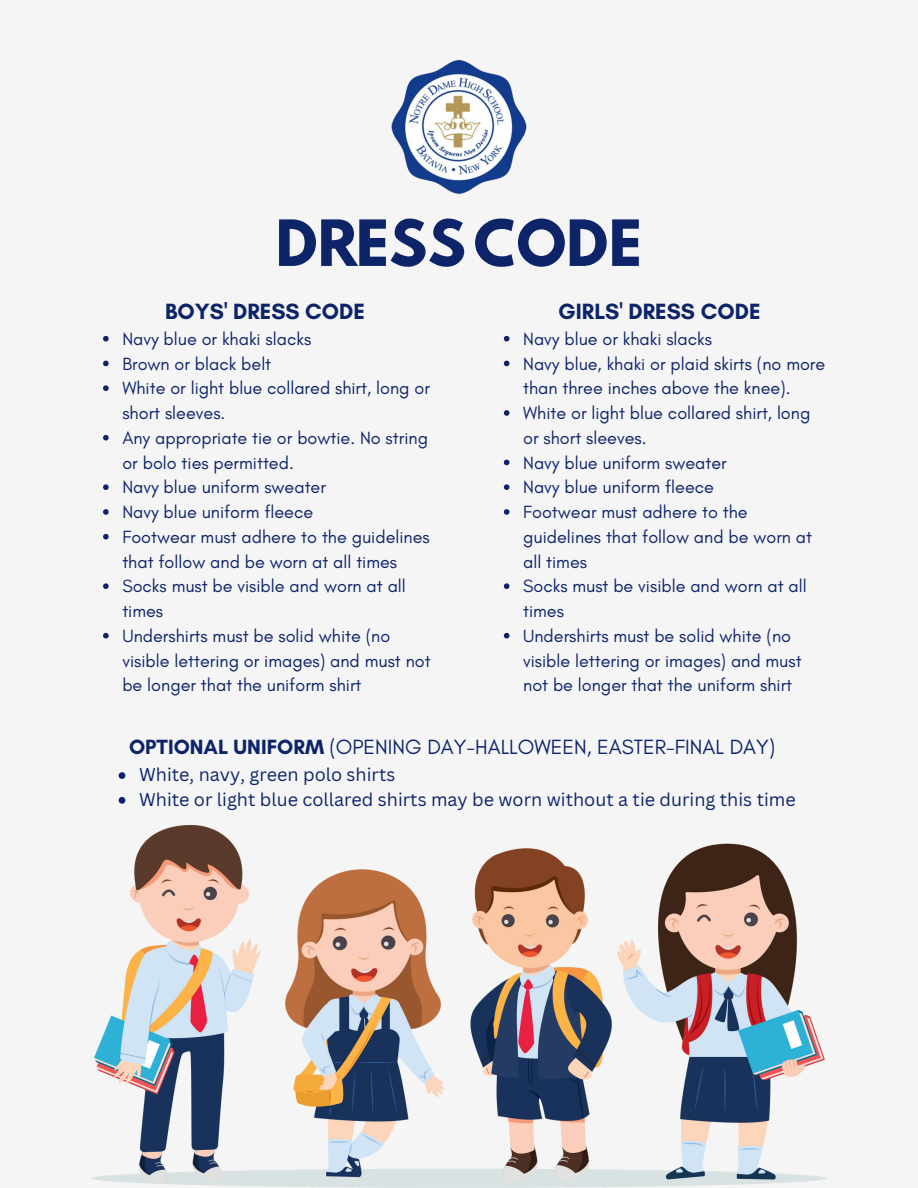
<style>
.page{position:relative;width:918px;height:1188px;background:#f5f5f6}
.page>*{position:absolute;margin:0;border:0;box-sizing:border-box;transform-origin:0 0}
.t1{font:56.4px "Hussar Bd";letter-spacing:-.04em;color:#0e2469}
.t2{font:700 22.5px "Glacial Indifference";color:#0e2469}
.t3{font:21px "Glacial Indifference";color:#0e2469}
.t4{font:18px/24.8px "Glacial Indifference";color:#0e2469}
.t5{font:18px "Canva Sans";color:#0e2469}
.s1{font-weight:700}
</style>
<div class="page">
<img style="left:92px;top:825px;width:734px;height:363px">
<img style="left:391px;top:59px;width:136px;height:135px">
<svg style="left:103px;top:336px;width:6px;height:6px"></svg>
<svg style="left:103px;top:361px;width:6px;height:5px"></svg>
<svg style="left:103px;top:385px;width:6px;height:6px"></svg>
<svg style="left:103px;top:435px;width:6px;height:6px"></svg>
<svg style="left:103px;top:484px;width:6px;height:6px"></svg>
<svg style="left:103px;top:509px;width:6px;height:6px"></svg>
<svg style="left:103px;top:534px;width:6px;height:6px"></svg>
<svg style="left:103px;top:583px;width:6px;height:6px"></svg>
<svg style="left:103px;top:633px;width:6px;height:6px"></svg>
<svg style="left:504px;top:336px;width:5px;height:6px"></svg>
<svg style="left:504px;top:361px;width:5px;height:5px"></svg>
<svg style="left:504px;top:410px;width:5px;height:6px"></svg>
<svg style="left:504px;top:460px;width:5px;height:5px"></svg>
<svg style="left:504px;top:484px;width:5px;height:6px"></svg>
<svg style="left:504px;top:509px;width:5px;height:6px"></svg>
<svg style="left:504px;top:583px;width:5px;height:6px"></svg>
<svg style="left:504px;top:633px;width:5px;height:6px"></svg>
<svg style="left:119px;top:772px;width:6px;height:7px"></svg>
<svg style="left:119px;top:797px;width:6px;height:7px"></svg>
<p class="t1" style="left:275px;top:215px;width:369px">DRESSCODE</p>
<p class="t2" style="left:165px;top:298px;width:201px">BOYS' DRESS CODE</p>
<p class="t4" style="left:122px;top:326px;width:190px">Navy blue or khaki slacks</p>
<p class="t4" style="left:122px;top:351px;width:150px">Brown or black belt</p>
<p class="t4" style="left:122px;top:376px;width:309px">White or light blue collared shirt, long or short sleeves.</p>
<p class="t4" style="left:122px;top:425px;width:307px">Any appropriate tie or bowtie. No string or bolo ties permitted.</p>
<p class="t4" style="left:122px;top:475px;width:205px">Navy blue uniform sweater</p>
<p class="t4" style="left:122px;top:499px;width:192px">Navy blue uniform fleece</p>
<p class="t4" style="left:122px;top:524px;width:309px">Footwear must adhere to the guidelines that follow and be worn at all times</p>
<p class="t4" style="left:122px;top:574px;width:285px">Socks must be visible and worn at all times</p>
<p class="t4" style="left:122px;top:623px;width:310px">Undershirts must be solid white (no visible lettering or images) and must not be longer that the uniform shirt</p>
<p class="t2" style="left:558px;top:298px;width:204px">GIRLS' DRESS CODE</p>
<p class="t4" style="left:523px;top:326px;width:190px">Navy blue or khaki slacks</p>
<p class="t4" style="left:523px;top:351px;width:304px">Navy blue, khaki or plaid skirts (no more than three inches above the knee).</p>
<p class="t4" style="left:523px;top:400px;width:289px">White or light blue collared shirt, long or short sleeves.</p>
<p class="t4" style="left:523px;top:450px;width:205px">Navy blue uniform sweater</p>
<p class="t4" style="left:523px;top:475px;width:192px">Navy blue uniform fleece</p>
<p class="t4" style="left:523px;top:499px;width:290px">Footwear must adhere to the guidelines that follow and be worn at all times</p>
<p class="t4" style="left:523px;top:574px;width:285px">Socks must be visible and worn at all times</p>
<p class="t4" style="left:523px;top:623px;width:280px">Undershirts must be solid white (no visible lettering or images) and must not be longer that the uniform shirt</p>
<p class="t3" style="left:129px;top:734px;width:648px"><span class="s1">OPTIONAL UNIFORM</span> (OPENING DAY-HALLOWEEN, EASTER-FINAL DAY)</p>
<p class="t5" style="left:139px;top:762px;width:258px">White, navy, green polo shirts</p>
<p class="t5" style="left:139px;top:787px;width:658px">White or light blue collared shirts may be worn without a tie during this time</p>
</div>
